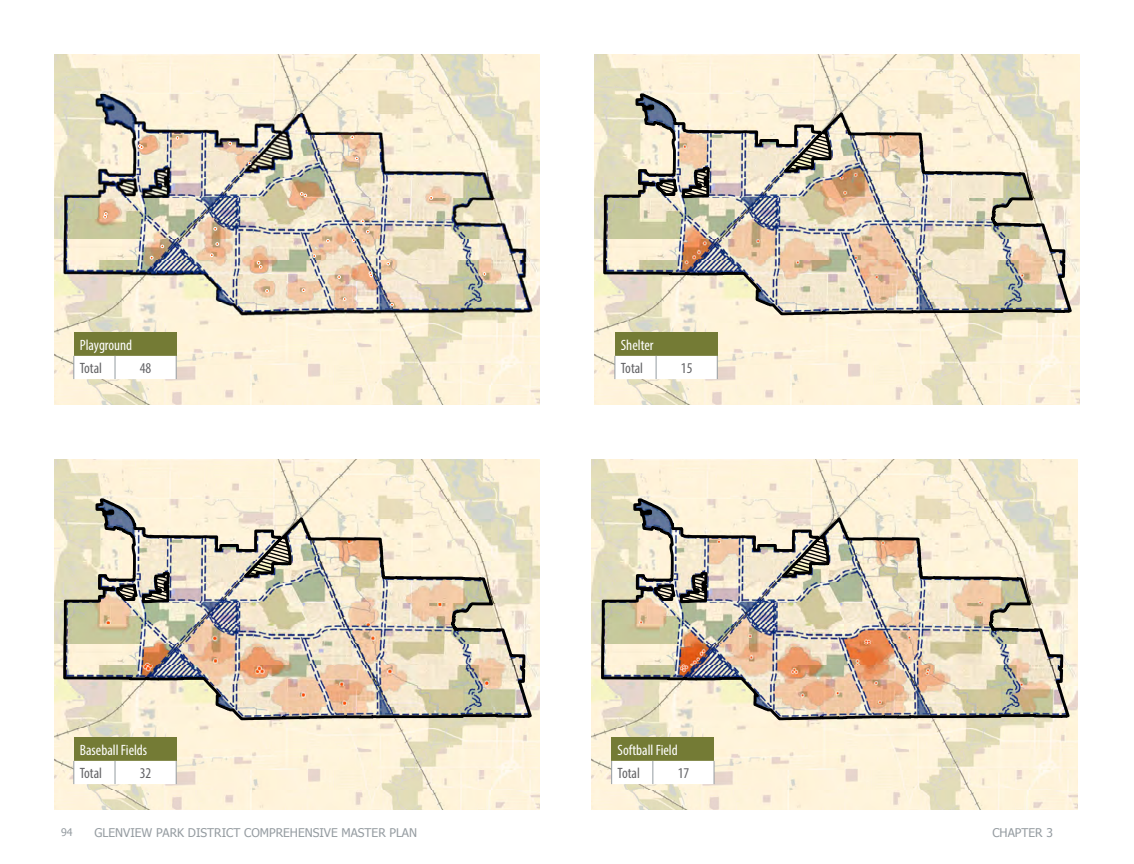
<style>
.page{position:relative;width:1134px;height:864px;background:#fff}
.page>*{position:absolute;margin:0;border:0;box-sizing:border-box;transform-origin:0 0}
.Text_Left{font:condensed 15px "Myriad Pro";color:#fff}
.Text_Left-2{font:condensed 15px "Myriad Pro";color:#636366}
.Text_Center{font:condensed 15px "Myriad Pro";color:#636366}
.t1{font:12px "Tahoma";color:#959ca1}
.t2{font:10.5px "Tahoma";color:#959ca1}
</style>
<div class="page">
<img style="left:594px;top:54px;width:486px;height:351px">
<img style="left:649px;top:95px;width:426px;height:222px">
<img style="left:602px;top:92px;width:110px;height:185px">
<img style="left:54px;top:54px;width:486px;height:351px">
<svg style="left:483px;top:272px;width:3px;height:4px"></svg>
<svg style="left:337px;top:275px;width:4px;height:4px"></svg>
<svg style="left:313px;top:254px;width:3px;height:4px"></svg>
<svg style="left:326px;top:239px;width:4px;height:4px"></svg>
<svg style="left:300px;top:192px;width:7px;height:5px"></svg>
<svg style="left:213px;top:227px;width:4px;height:4px"></svg>
<svg style="left:216px;top:242px;width:3px;height:4px"></svg>
<svg style="left:150px;top:256px;width:3px;height:4px"></svg>
<svg style="left:361px;top:220px;width:4px;height:3px"></svg>
<svg style="left:366px;top:230px;width:4px;height:3px"></svg>
<svg style="left:265px;top:289px;width:4px;height:4px"></svg>
<svg style="left:257px;top:261px;width:5px;height:8px"></svg>
<svg style="left:343px;top:297px;width:3px;height:4px"></svg>
<svg style="left:302px;top:288px;width:3px;height:4px"></svg>
<svg style="left:352px;top:238px;width:3px;height:4px"></svg>
<svg style="left:138px;top:144px;width:5px;height:5px"></svg>
<svg style="left:176px;top:136px;width:3px;height:4px"></svg>
<svg style="left:390px;top:303px;width:4px;height:3px"></svg>
<svg style="left:429px;top:196px;width:4px;height:4px"></svg>
<svg style="left:210px;top:253px;width:3px;height:4px"></svg>
<svg style="left:369px;top:271px;width:4px;height:6px"></svg>
<svg style="left:228px;top:142px;width:4px;height:3px"></svg>
<svg style="left:103px;top:212px;width:5px;height:6px"></svg>
<img style="left:592px;top:459px;width:486px;height:351px">
<img style="left:647px;top:500px;width:426px;height:222px">
<img style="left:600px;top:497px;width:110px;height:185px">
<img style="left:54px;top:459px;width:486px;height:351px">
<img style="left:109px;top:500px;width:426px;height:222px">
<img style="left:62px;top:497px;width:110px;height:185px">
<div style="left:74px;top:333px;width:102px;height:23px;background:#747b35"></div>
<svg style="left:73px;top:356px;width:104px;height:23px"></svg>
<div style="left:612px;top:738px;width:102px;height:23px;background:#747b35"></div>
<svg style="left:611px;top:761px;width:104px;height:23px"></svg>
<div style="left:615px;top:333px;width:102px;height:23px;background:#747b35"></div>
<svg style="left:615px;top:356px;width:103px;height:23px"></svg>
<div style="left:74px;top:738px;width:102px;height:23px;background:#747b35"></div>
<svg style="left:73px;top:761px;width:104px;height:23px"></svg>
<p class="Text_Left" style="left:80px;top:336px;width:54px">Playground</p>
<p class="Text_Left-2" style="left:80px;top:359px;width:24px">Total</p>
<p class="Text_Center" style="left:140px;top:359px;width:13px">48</p>
<p class="Text_Left" style="left:80px;top:741px;width:69px">Baseball Fields</p>
<p class="Text_Left-2" style="left:80px;top:764px;width:24px">Total</p>
<p class="Text_Center" style="left:140px;top:764px;width:13px">32</p>
<p class="Text_Left" style="left:621px;top:336px;width:34px">Shelter</p>
<p class="Text_Left-2" style="left:621px;top:359px;width:24px">Total</p>
<p class="Text_Center" style="left:681px;top:359px;width:13px">15</p>
<p class="Text_Left" style="left:618px;top:741px;width:62px">Softball Field</p>
<p class="Text_Left-2" style="left:618px;top:764px;width:24px">Total</p>
<p class="Text_Center" style="left:678px;top:764px;width:13px">17</p>
<p class="t2" style="left:61px;top:825px;width:13px">94</p>
<p class="t1" style="left:95px;top:825px;width:324px">GLENVIEW PARK DISTRICT COMPREHENSIVE MASTER PLAN</p>
<p class="t1" style="left:992px;top:825px;width:62px">CHAPTER 3</p>
</div>
